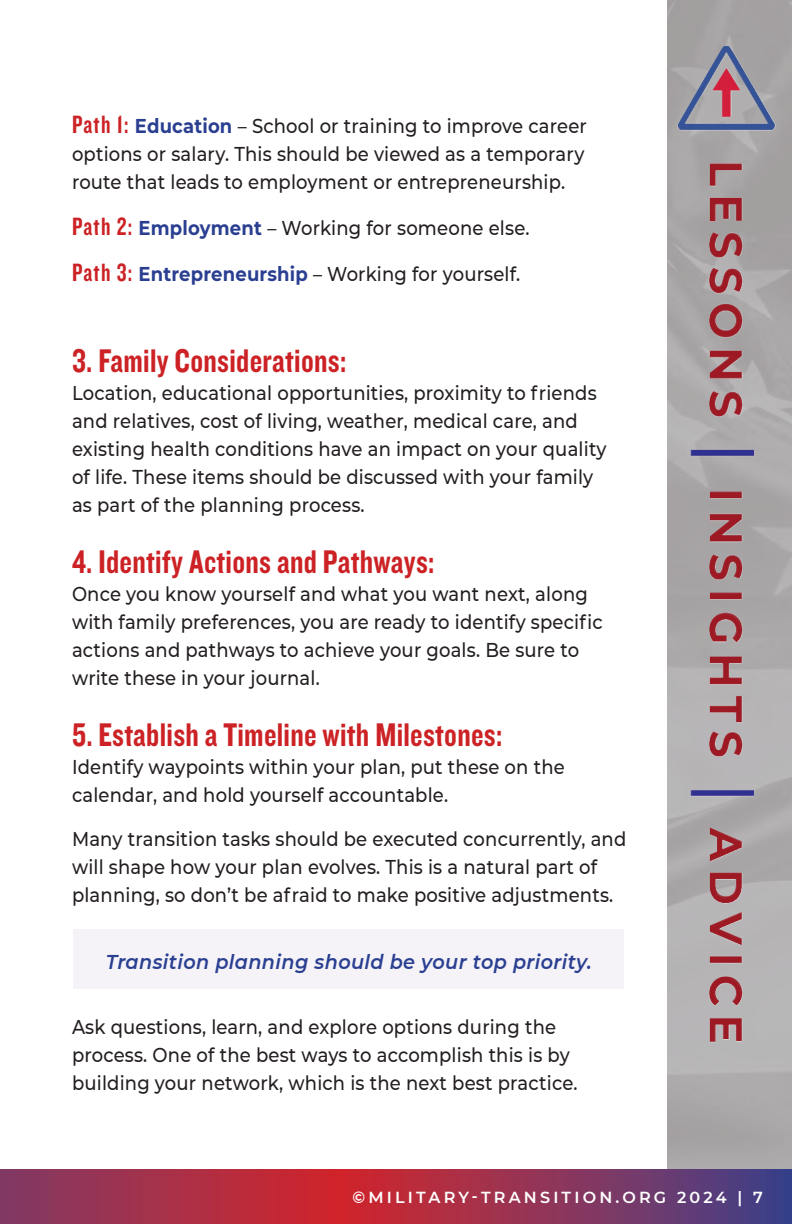
<style>
.page{position:relative;width:792px;height:1224px;background:#fff}
.page>*{position:absolute;margin:0;border:0;box-sizing:border-box;transform-origin:0 0}
.t1{font:34px "Knockout HTF50 Welterweight";letter-spacing:.01em;color:#cc2225;scale:.9 1}
.t2{font:500 20px/28px "Montserrat";letter-spacing:.01em;color:#241f1f;scale:.9 1}
.t3{font:italic 600 20px "Montserrat";letter-spacing:.02em;color:#2a3f91;scale:.96 1}
.t4{font:600 16px "Montserrat";letter-spacing:.2em;color:#fff}
.s1{font-family:"Knockout HTF49 Liteweight";font-weight:400;font-size:26px;color:#cc2225}
.s2{font-weight:700;color:#2a3f91}
</style>
<div class="page">
<img style="left:668px;top:0;width:124px;height:1170px">
<svg style="left:0;top:1170px;width:792px;height:54px;background:#953253"></svg>
<div style="left:73px;top:930px;width:551px;height:59px;background:#f5f3f8"></div>
<p class="t2" style="left:72px;top:111px;width:574px"><span class="s1">Path 1:</span> <span class="s2">Education</span> – School or training to improve career options or salary. This should be viewed as a temporary route that leads to employment or entrepreneurship.</p>
<p class="t2" style="left:72px;top:213px;width:510px"><span class="s1">Path 2:</span> <span class="s2">Employment</span> – Working for someone else.</p>
<p class="t2" style="left:72px;top:259px;width:500px"><span class="s1">Path 3:</span> <span class="s2">Entrepreneurship</span> – Working for yourself.</p>
<h1 class="t1" style="left:72px;top:343px;width:306px">3. Family Considerations:</h1>
<p class="t2" style="left:72px;top:378px;width:595px">Location, educational opportunities, proximity to friends and relatives, cost of living, weather, medical care, and existing health conditions have an impact on your quality of life. These items should be discussed with your family as part of the planning process.</p>
<h1 class="t1" style="left:72px;top:544px;width:404px">4. Identify Actions and Pathways:</h1>
<p class="t2" style="left:72px;top:579px;width:591px">Once you know yourself and what you want next, along with family preferences, you are ready to identify specific actions and pathways to achieve your goals. Be sure to write these in your journal.</p>
<h1 class="t1" style="left:72px;top:717px;width:480px">5. Establish a Timeline with Milestones:</h1>
<p class="t2" style="left:72px;top:752px;width:549px">Identify waypoints within your plan, put these on the calendar, and hold yourself accountable.</p>
<p class="t2" style="left:72px;top:824px;width:618px">Many transition tasks should be executed concurrently, and will shape how your plan evolves. This is a natural part of planning, so don’t be afraid to make positive adjustments.</p>
<p class="t3" style="left:106px;top:948px;width:508px">Transition planning should be your top priority.</p>
<p class="t2" style="left:72px;top:1012px;width:563px">Ask questions, learn, and explore options during the process. One of the best ways to accomplish this is by building your network, which is the next best practice.</p>
<p class="t4" style="left:352px;top:1186px;width:412px">©MILITARY-TRANSITION.ORG 2024 | 7</p>
</div>
